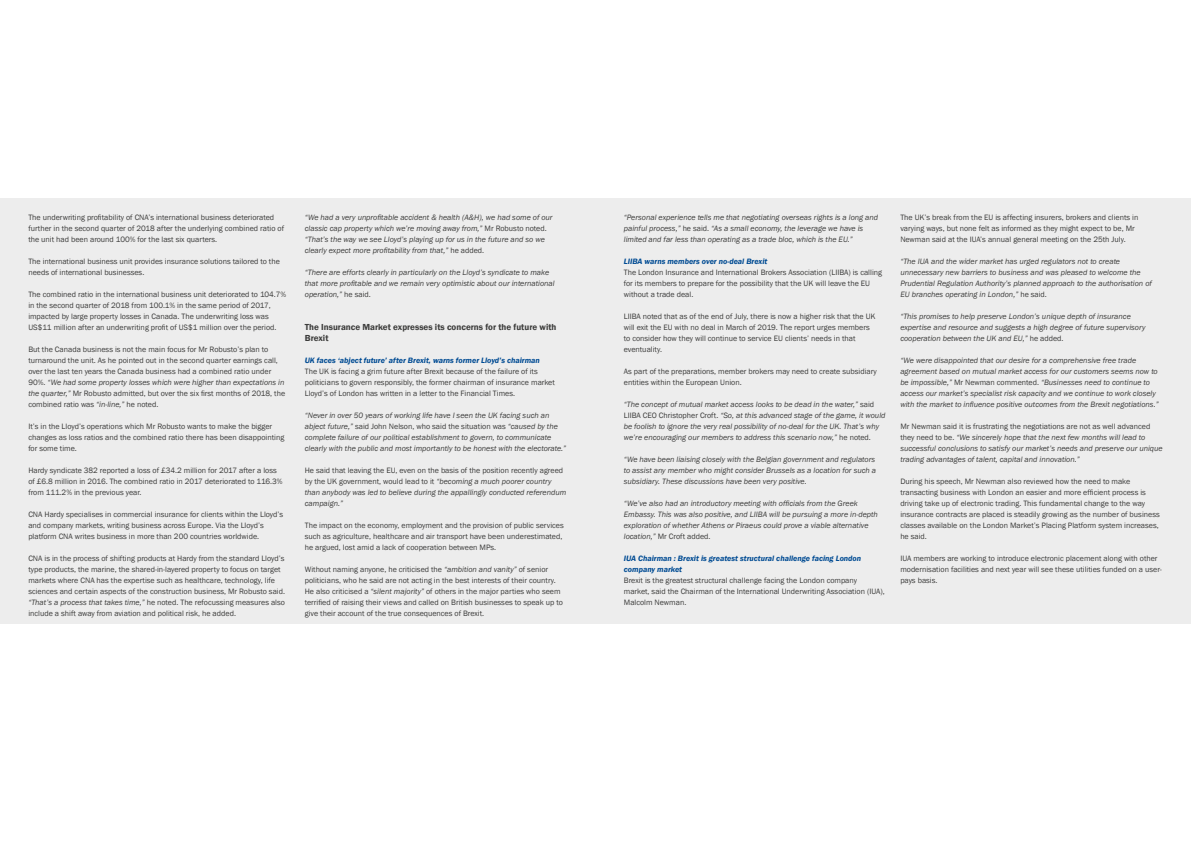
<style>
.page{position:relative;width:1191px;height:842px;background:#fff}
.page>*{position:absolute;margin:0;border:0;box-sizing:border-box;transform-origin:0 0}
.t1{font:600 9px/11px "Franklin Gothic";color:#3c3c3b}
.t2{font:8px/11px "Franklin Gothic";color:#3c3c3b}
.t3{font:italic 8px/11px "Franklin Gothic";color:#3c3c3b}
.t4{font:italic 600 8px/11px "Franklin Gothic";color:#004b93}
.s1{font-style:italic}
.s2{font-style:normal}
</style>
<div class="page">
<div style="left:0;top:198px;width:1191px;height:426px;background:#ededed"></div>
<p class="t2" style="left:28px;top:212px;width:257px">The underwriting profitability of CNA’s international business deteriorated further in the second quarter of 2018 after the underlying combined ratio of the unit had been around 100% for the last six quarters.</p>
<p class="t2" style="left:28px;top:256px;width:253px">The international business unit provides insurance solutions tailored to the needs of international businesses.</p>
<p class="t2" style="left:28px;top:289px;width:259px">The combined ratio in the international business unit deteriorated to 104.7% in the second quarter of 2018 from 100.1% in the same period of 2017, impacted by large property losses in Canada. The underwriting loss was US$11 million after an underwriting profit of US$1 million over the period.</p>
<p class="t2" style="left:28px;top:344px;width:258px">But the Canada business is not the main focus for Mr Robusto’s plan to turnaround the unit. As he pointed out in the second quarter earnings call, over the last ten years the Canada business had a combined ratio under 90%. <span class="s1">“We had some property losses which were higher than expectations in the quarter,”</span> Mr Robusto admitted, but over the six first months of 2018, the combined ratio was <span class="s1">“in-line,”</span> he noted.</p>
<p class="t2" style="left:28px;top:421px;width:257px">It’s in the Lloyd’s operations which Mr Robusto wants to make the bigger changes as loss ratios and the combined ratio there has been disappointing for some time.</p>
<p class="t2" style="left:28px;top:465px;width:256px">Hardy syndicate 382 reported a loss of £34.2 million for 2017 after a loss of £6.8 million in 2016. The combined ratio in 2017 deteriorated to 116.3% from 111.2% in the previous year.</p>
<p class="t2" style="left:28px;top:509px;width:256px">CNA Hardy specialises in commercial insurance for clients within the Lloyd’s and company markets, writing business across Europe. Via the Lloyd’s platform CNA writes business in more than 200 countries worldwide.</p>
<p class="t2" style="left:28px;top:553px;width:258px">CNA is in the process of shifting products at Hardy from the standard Lloyd’s type products, the marine, the shared-in-layered property to focus on target markets where CNA has the expertise such as healthcare, technology, life sciences and certain aspects of the construction business, Mr Robusto said. <span class="s1">“That’s a process that takes time,”</span> he noted. The refocussing measures also include a shift away from aviation and political risk, he added.</p>
<p class="t3" style="left:305px;top:212px;width:249px">“We had a very unprofitable accident &amp; health (A&amp;H), we had some of our classic cap property which we’re moving away from,” <span class="s2">Mr Robusto noted. </span>“That’s the way we see Lloyd’s playing up for us in the future and so we clearly expect more profitability from that,” <span class="s2">he added.</span></p>
<p class="t3" style="left:305px;top:267px;width:251px">“There are efforts clearly in particularly on the Lloyd’s syndicate to make that more profitable and we remain very optimistic about our international operation,” <span class="s2">he said.</span></p>
<p class="t1" style="left:305px;top:321px;width:253px">The Insurance Market expresses its concerns for the future with<br>Brexit</p>
<p class="t4" style="left:305px;top:354px;width:237px">UK faces ‘abject future’ after Brexit, warns former Lloyd’s chairman</p>
<p class="t2" style="left:305px;top:366px;width:251px">The UK is facing a grim future after Brexit because of the failure of its politicians to govern responsibly, the former chairman of insurance market<br>Lloyd’s of London has written in a letter to the Financial Times.</p>
<p class="t3" style="left:305px;top:410px;width:263px">“Never in over 50 years of working life have I seen the UK facing such an abject future,” <span class="s2">said John Nelson, who said the situation was</span> “caused by the complete failure of our political establishment to govern, to communicate clearly with the public and most importantly to be honest with the electorate.”</p>
<p class="t3" style="left:305px;top:465px;width:263px"><span class="s2">He said that leaving the EU, even on the basis of the position recently agreed by the UK government, would lead to it</span> “becoming a much poorer country than anybody was led to believe during the appallingly conducted referendum campaign.”</p>
<p class="t2" style="left:305px;top:520px;width:260px">The impact on the economy, employment and the provision of public services such as agriculture, healthcare and air transport have been underestimated, he argued, lost amid a lack of cooperation between MPs.</p>
<p class="t2" style="left:305px;top:564px;width:259px">Without naming anyone, he criticised the <span class="s1">“ambition and vanity”</span> of senior politicians, who he said are not acting in the best interests of their country.<br>He also criticised a <span class="s1">“silent majority”</span> of others in the major parties who seem terrified of raising their views and called on British businesses to speak up to give their account of the true consequences of Brexit.</p>
<p class="t3" style="left:624px;top:212px;width:256px">“Personal experience tells me that negotiating overseas rights is a long and painful process,” <span class="s2">he said.</span> “As a small economy, the leverage we have is limited and far less than operating as a trade bloc, which is the EU.”</p>
<p class="t4" style="left:624px;top:255px;width:145px">LIIBA warns members over no-deal Brexit</p>
<p class="t2" style="left:624px;top:267px;width:260px">The London Insurance and International Brokers Association (LIIBA) is calling for its members to prepare for the possibility that the UK will leave the EU without a trade deal.</p>
<p class="t2" style="left:624px;top:311px;width:253px">LIIBA noted that as of the end of July, there is now a higher risk that the UK will exit the EU with no deal in March of 2019. The report urges members to consider how they will continue to service EU clients’ needs in that eventuality.</p>
<p class="t2" style="left:624px;top:366px;width:254px">As part of the preparations, member brokers may need to create subsidiary entities within the European Union.</p>
<p class="t3" style="left:624px;top:399px;width:263px">“The concept of mutual market access looks to be dead in the water,” <span class="s2">said LIIBA CEO Christopher Croft.</span> “So, at this advanced stage of the game, it would be foolish to ignore the very real possibility of no-deal for the UK. That’s why we’re encouraging our members to address this scenario now,” <span class="s2">he noted.</span></p>
<p class="t3" style="left:624px;top:454px;width:254px;text-align:justify">“We have been liaising closely with the Belgian government and regulators to assist any member who might consider Brussels as a location for such a subsidiary. These discussions have been very positive.</p>
<p class="t3" style="left:624px;top:498px;width:255px">“We’ve also had an introductory meeting with officials from the Greek Embassy. This was also positive, and LIIBA will be pursuing a more in-depth exploration of whether Athens or Piraeus could prove a viable alternative location,” <span class="s2">Mr Croft added.</span></p>
<p class="t4" style="left:624px;top:552px;width:239px">IUA Chairman : Brexit is greatest structural challenge facing London company market</p>
<p class="t2" style="left:624px;top:575px;width:262px">Brexit is the greatest structural challenge facing the London company market, said the Chairman of the International Underwriting Association (IUA),<br>Malcolm Newman.</p>
<p class="t2" style="left:900px;top:212px;width:239px">The UK’s break from the EU is affecting insurers, brokers and clients in varying ways, but none felt as informed as they might expect to be, Mr<br>Newman said at the IUA’s annual general meeting on the 25th July.</p>
<p class="t3" style="left:900px;top:256px;width:253px">“The IUA and the wider market has urged regulators not to create unnecessary new barriers to business and was pleased to welcome the Prudential Regulation Authority’s planned approach to the authorisation of EU branches operating in London,” <span class="s2">he said.</span></p>
<p class="t3" style="left:900px;top:311px;width:247px">“This promises to help preserve London’s unique depth of insurance expertise and resource and suggests a high degree of future supervisory cooperation between the UK and EU,” <span class="s2">he added.</span></p>
<p class="t3" style="left:900px;top:355px;width:260px">“We were disappointed that our desire for a comprehensive free trade agreement based on mutual market access for our customers seems now to be impossible,” <span class="s2">Mr Newman commented.</span> “Businesses need to continue to access our market’s specialist risk capacity and we continue to work closely with the market to influence positive outcomes from the Brexit negotiations.”</p>
<p class="t3" style="left:900px;top:421px;width:264px"><span class="s2">Mr Newman said it is frustrating the negotiations are not as well advanced they need to be.</span> “We sincerely hope that the next few months will lead to successful conclusions to satisfy our market’s needs and preserve our unique trading advantages of talent, capital and innovation.”</p>
<p class="t2" style="left:900px;top:476px;width:261px">During his speech, Mr Newman also reviewed how the need to make transacting business with London an easier and more efficient process is driving take up of electronic trading. This fundamental change to the way insurance contracts are placed is steadily growing as the number of business classes available on the London Market’s Placing Platform system increases, he said.</p>
<p class="t2" style="left:900px;top:553px;width:263px">IUA members are working to introduce electronic placement along with other modernisation facilities and next year will see these utilities funded on a user&shy;pays basis.</p>
</div>
